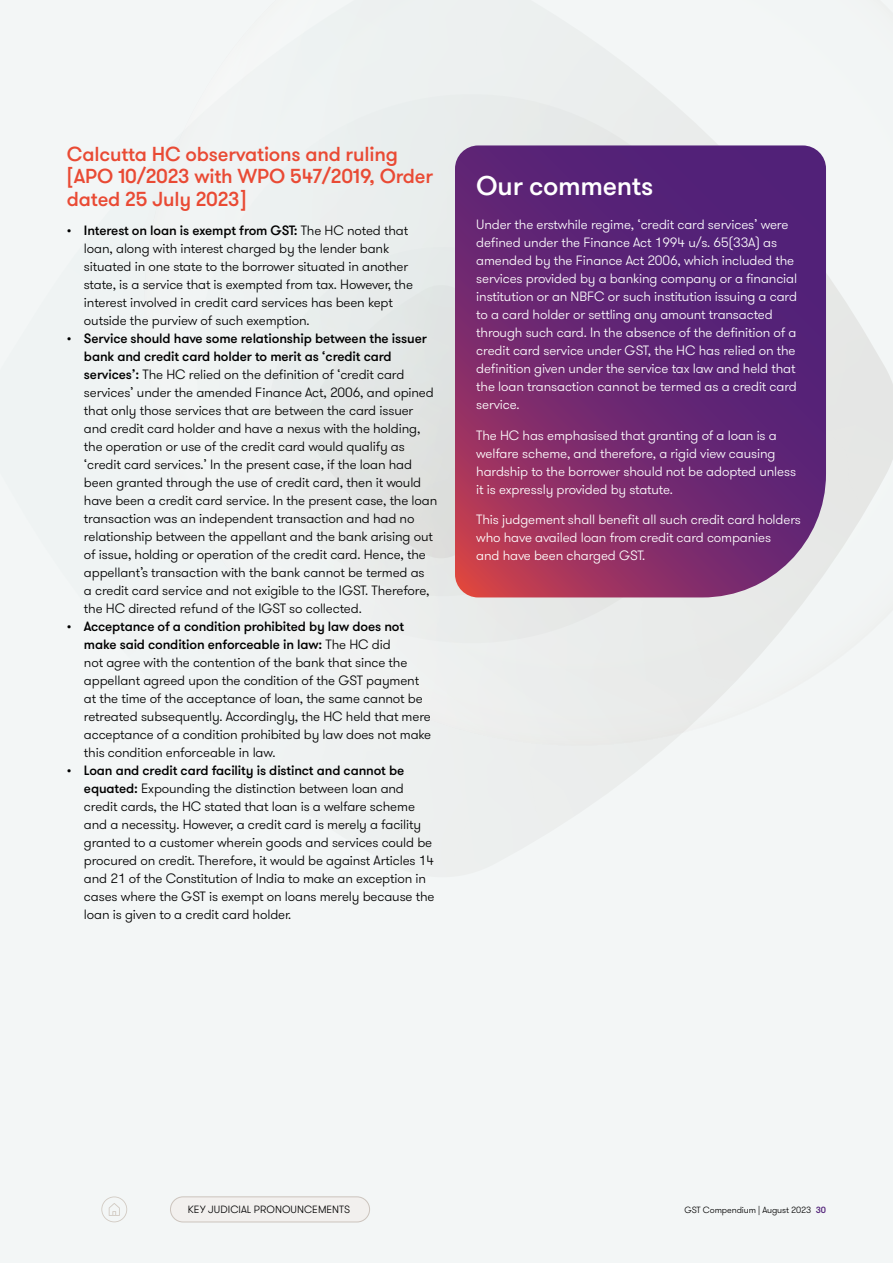
<style>
.page{position:relative;width:893px;height:1263px;background:#f3f6f6}
.page>*{position:absolute;margin:0;border:0;box-sizing:border-box;transform-origin:0 0}
.t1{font:500 27px "GT Walsheim Pro";letter-spacing:-.01em;color:#fff}
.t2{font:500 20.25px/22.5px "GT Walsheim Pro";letter-spacing:-.01em;color:#e94a34}
.t3{font:300 13.5px/18px "GT Walsheim Pro";letter-spacing:-.01em;color:#000}
.t4{font:300 13.5px/18px "GT Walsheim Pro";letter-spacing:-.01em;color:#fff}
.t5{font:300 10.5px "GT Walsheim Pro";letter-spacing:.005em;color:#000}
.t6{font:300 9px "GT Walsheim Pro";letter-spacing:-.01em;color:#000}
.s1{font-weight:500}
.s2{font-weight:500;color:#512178}
</style>
<div class="page">
<svg style="left:453px;top:117px;width:440px;height:648px"></svg>
<div style="left:197px;top:94px;width:549px;height:549px;background:#ecf0ef;border-radius:274px"></div>
<div style="left:268px;top:247px;width:349px;height:349px;background:#e7ebea;border-radius:174px"></div>
<div style="left:371px;top:375px;width:84px;height:183px;background:#dfe2e0"></div>
<div style="left:170px;top:1197px;width:200px;height:25px;background:#f2f0ee;border-radius:13px"></div>
<div style="left:170px;top:1196px;width:200px;height:26px;border:1px solid #ccc4bd;border-radius:13px"></div>
<svg style="left:101px;top:1196px;width:26px;height:26px"></svg>
<svg style="left:455px;top:145px;width:371px;height:452px;background:#702c73"></svg>
<h2 class="t2" style="left:67px;top:143px;width:368px">Calcutta HC observations and ruling [APO 10/2023 with WPO 547/2019, Order dated 25 July 2023]</h2>
<p class="t3" style="left:84px;top:222px;width:331px;text-indent:-17px"><span class="s1">• Interest on loan is exempt from GST:</span> The HC noted that loan, along with interest charged by the lender bank situated in one state to the borrower situated in another state, is a service that is exempted from tax. However, the interest involved in credit card services has been kept outside the purview of such exemption.</p>
<p class="t3" style="left:84px;top:329px;width:355px;text-indent:-17px"><span class="s1">• Service should have some relationship between the issuer bank and credit card holder to merit as ‘credit card services’:</span> The HC relied on the definition of ‘credit card services’ under the amended Finance Act, 2006, and opined that only those services that are between the card issuer and credit card holder and have a nexus with the holding, the operation or use of the credit card would qualify as ‘credit card services.’ In the present case, if the loan had been granted through the use of credit card, then it would have been a credit card service. In the present case, the loan transaction was an independent transaction and had no relationship between the appellant and the bank arising out of issue, holding or operation of the credit card. Hence, the appellant’s transaction with the bank cannot be termed as<br>a credit card service and not exigible to the IGST. Therefore, the HC directed refund of the IGST so collected.</p>
<p class="t3" style="left:84px;top:617px;width:349px;text-indent:-17px"><span class="s1">• Acceptance of a condition prohibited by law does not make said condition enforceable in law:</span> The HC did<br>not agree with the contention of the bank that since the appellant agreed upon the condition of the GST payment at the time of the acceptance of loan, the same cannot be retreated subsequently. Accordingly, the HC held that mere acceptance of a condition prohibited by law does not make this condition enforceable in law.</p>
<p class="t3" style="left:84px;top:761px;width:352px;text-indent:-17px"><span class="s1">• Loan and credit card facility is distinct and cannot be equated:</span> Expounding the distinction between loan and credit cards, the HC stated that loan is a welfare scheme and a necessity. However, a credit card is merely a facility granted to a customer wherein goods and services could be procured on credit. Therefore, it would be against Articles 14 and 21 of the Constitution of India to make an exception in cases where the GST is exempt on loans merely because the loan is given to a credit card holder.</p>
<h1 class="t1" style="left:476px;top:169px;width:179px">Our comments</h1>
<p class="t4" style="left:476px;top:216px;width:322px">Under the erstwhile regime, ‘credit card services’ were defined under the Finance Act 1994 u/s. 65(33A) as amended by the Finance Act 2006, which included the services provided by a banking company or a financial institution or an NBFC or such institution issuing a card to a card holder or settling any amount transacted through such card. In the absence of the definition of a credit card service under GST, the HC has relied on the definition given under the service tax law and held that the loan transaction cannot be termed as a credit card service.</p>
<p class="t4" style="left:476px;top:426px;width:321px">The HC has emphasised that granting of a loan is a welfare scheme, and therefore, a rigid view causing hardship to the borrower should not be adopted unless it is expressly provided by statute.</p>
<p class="t4" style="left:476px;top:511px;width:326px">This judgement shall benefit all such credit card holders who have availed loan from credit card companies<br>and have been charged GST.</p>
<p class="t5" style="left:188px;top:1203px;width:164px">KEY JUDICIAL PRONOUNCEMENTS</p>
<p class="t6" style="left:684px;top:1204px;width:143px">GST Compendium | August 2023 <span class="s2">30</span></p>
</div>
